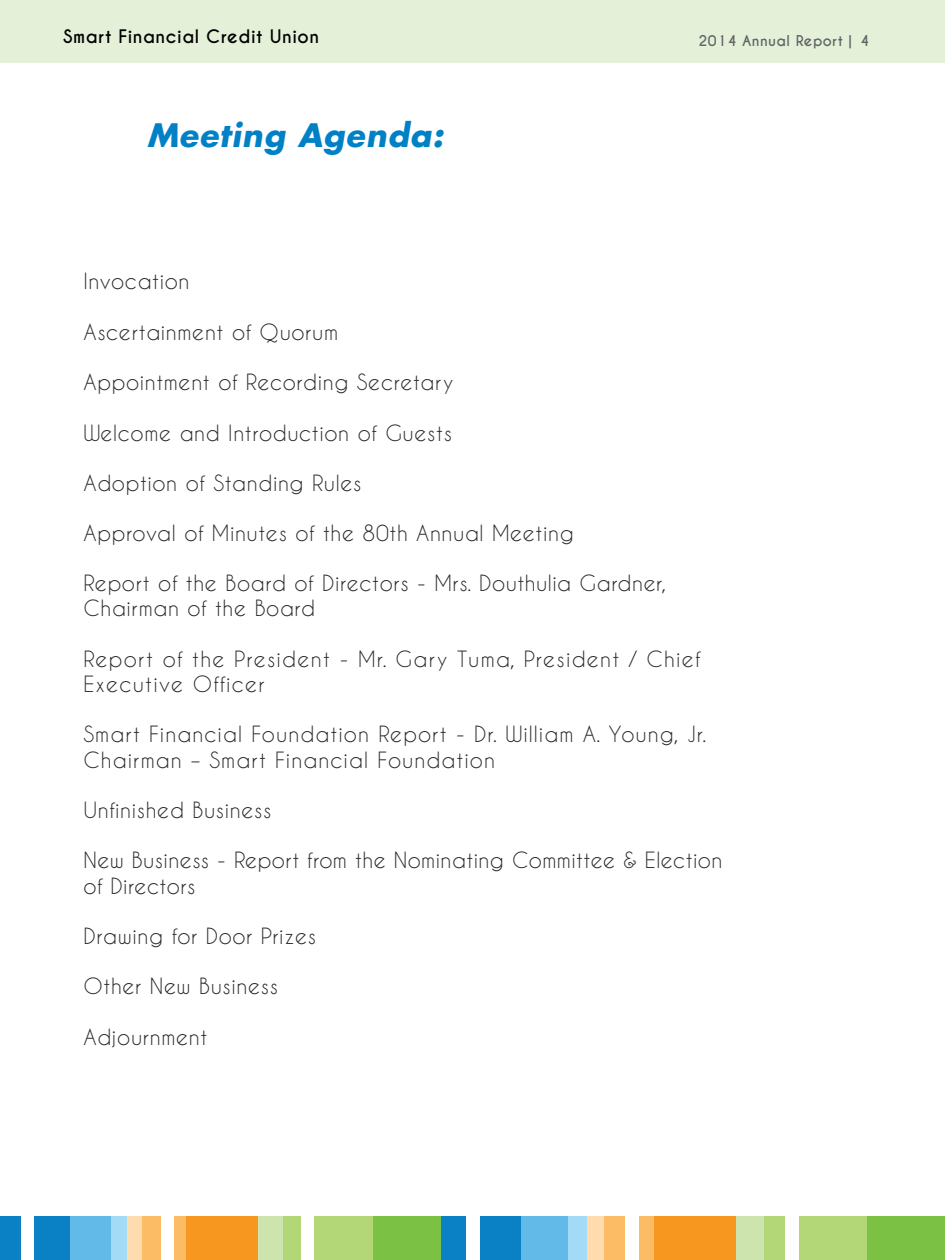
<style>
.page{position:relative;width:945px;height:1260px;background:#fff}
.page>*{position:absolute;margin:0;border:0;box-sizing:border-box;transform-origin:0 0}
.t1{font:italic 700 31.5px "Futura Std";letter-spacing:.03em;color:#0081c6}
.t2{font:21px/25.2px "Caviar Dreams";letter-spacing:.03em;color:#292829}
.t3{font:21px/25.2px "Caviar Dreams";letter-spacing:.05em;color:#292829}
.t4{font:21px/25.2px "Caviar Dreams";letter-spacing:.06em;color:#292829}
.t5{font:700 17.5px "Caviar Dreams";letter-spacing:.03em;color:#000}
.t6{font:700 14px "Caviar Dreams";letter-spacing:.03em;color:#636466}
</style>
<div class="page">
<div style="left:0;top:0;width:945px;height:63px;background:#e4f1d8"></div>
<div style="left:866px;top:1217px;width:79px;height:43px;background:#7ac144"></div>
<div style="left:762px;top:1217px;width:105px;height:43px;background:#b3d676"></div>
<div style="left:736px;top:1217px;width:28px;height:43px;background:#cde4ae"></div>
<div style="left:441px;top:1217px;width:80px;height:43px;background:#0a81c5"></div>
<div style="left:521px;top:1217px;width:49px;height:43px;background:#62bae9"></div>
<div style="left:568px;top:1217px;width:21px;height:43px;background:#a3dbf7"></div>
<div style="left:654px;top:1217px;width:82px;height:43px;background:#f8971f"></div>
<div style="left:602px;top:1217px;width:52px;height:43px;background:#fcbb65"></div>
<div style="left:587px;top:1217px;width:16px;height:43px;background:#ffdcae"></div>
<div style="left:785px;top:1216px;width:14px;height:44px;background:#fff"></div>
<div style="left:625px;top:1216px;width:14px;height:44px;background:#fff"></div>
<div style="left:466px;top:1216px;width:14px;height:44px;background:#fff"></div>
<div style="left:372px;top:1217px;width:69px;height:43px;background:#7ac144"></div>
<div style="left:281px;top:1217px;width:92px;height:43px;background:#b3d676"></div>
<div style="left:258px;top:1217px;width:25px;height:43px;background:#cde4ae"></div>
<div style="left:0;top:1217px;width:70px;height:43px;background:#0a81c5"></div>
<div style="left:70px;top:1217px;width:43px;height:43px;background:#62bae9"></div>
<div style="left:111px;top:1217px;width:19px;height:43px;background:#a3dbf7"></div>
<div style="left:186px;top:1217px;width:72px;height:43px;background:#f8971f"></div>
<div style="left:141px;top:1217px;width:45px;height:43px;background:#fcbb65"></div>
<div style="left:128px;top:1217px;width:14px;height:43px;background:#ffdcae"></div>
<div style="left:301px;top:1216px;width:12px;height:44px;background:#fff"></div>
<div style="left:161px;top:1216px;width:13px;height:44px;background:#fff"></div>
<div style="left:22px;top:1216px;width:12px;height:44px;background:#fff"></div>
<p class="t5" style="left:63px;top:26px;width:257px">Smart Financial Credit Union</p>
<p class="t6" style="left:699px;top:32px;width:172px">2014 Annual Report | 4</p>
<h1 class="t1" style="left:147px;top:114px;width:298px">Meeting Agenda:</h1>
<p class="t2" style="left:84px;top:268px;width:107px">Invocation</p>
<p class="t2" style="left:84px;top:319px;width:256px">Ascertainment of Quorum</p>
<p class="t2" style="left:84px;top:369px;width:371px">Appointment of Recording Secretary</p>
<p class="t2" style="left:84px;top:420px;width:370px">Welcome and Introduction of Guests</p>
<p class="t2" style="left:84px;top:470px;width:279px">Adoption of Standing Rules</p>
<p class="t2" style="left:84px;top:520px;width:492px">Approval of Minutes of the 80th Annual Meeting</p>
<p class="t2" style="left:84px;top:570px;width:584px">Report of the Board of Directors - Mrs. Douthulia Gardner,<br>Chairman of the Board</p>
<p class="t4" style="left:84px;top:646px;width:619px">Report of the President - Mr. Gary Tuma, President / Chief<br>Executive Officer</p>
<p class="t3" style="left:84px;top:721px;width:624px">Smart Financial Foundation Report - Dr. William A. Young, Jr.<br>Chairman – Smart Financial Foundation</p>
<p class="t2" style="left:84px;top:797px;width:189px">Unfinished Business</p>
<p class="t2" style="left:84px;top:847px;width:640px">New Business - Report from the Nominating Committee &amp; Election of Directors</p>
<p class="t2" style="left:84px;top:923px;width:234px">Drawing for Door Prizes</p>
<p class="t2" style="left:84px;top:973px;width:196px">Other New Business</p>
<p class="t2" style="left:84px;top:1024px;width:125px">Adjournment</p>
</div>
